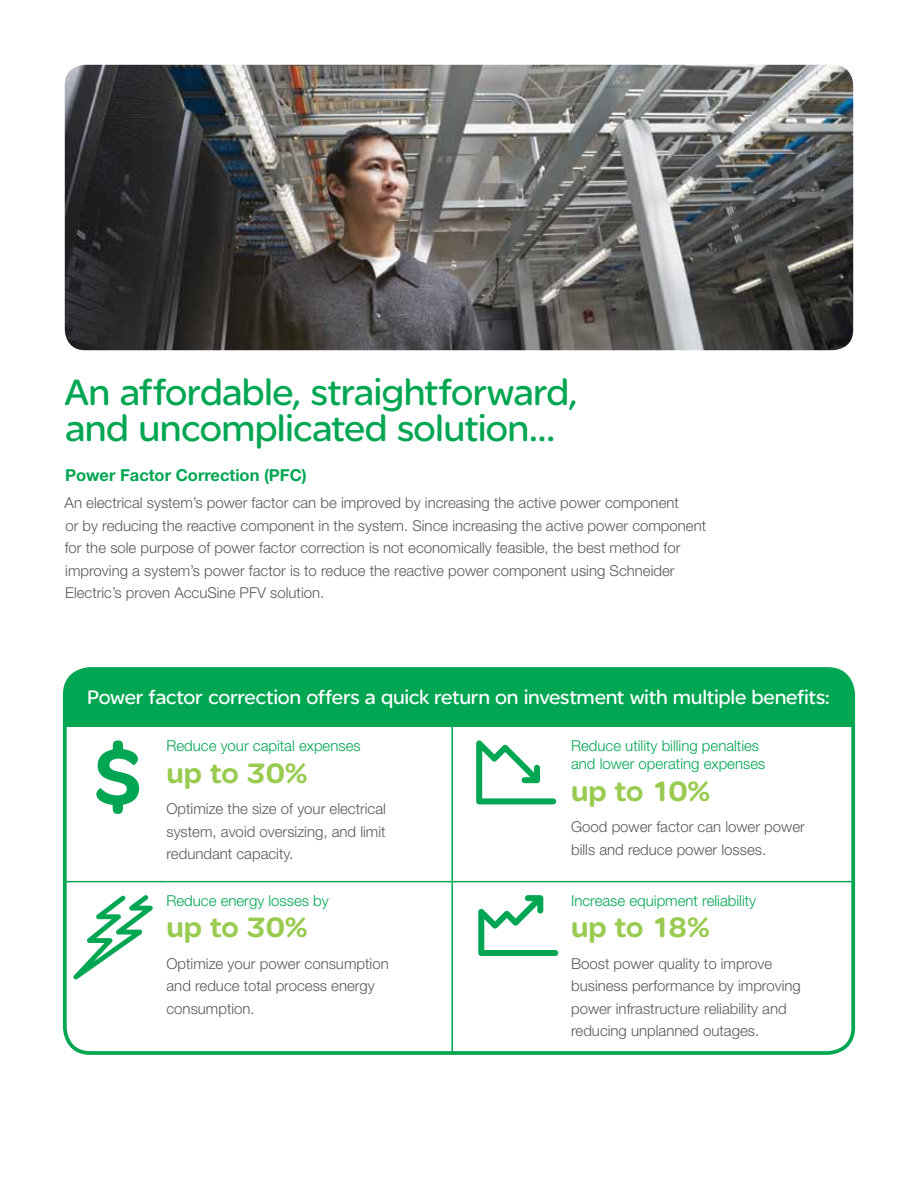
<style>
.page{position:relative;width:918px;height:1188px;background:#fff}
.page>*{position:absolute;margin:0;border:0;box-sizing:border-box;transform-origin:0 0}
.t1{font:39px/36px "SE Optimist";letter-spacing:-.02em;color:#00a651}
.t2{font:900 30px "SE Optimist";letter-spacing:-.005em;color:#98cb4f}
.t3{font:21px "SE Optimist";letter-spacing:-.015em;color:#fff}
.t4{font:700 16.5px "Helvetica Neue LT Std";color:#00a651}
.t5{font:300 15px/22.5px "Helvetica Neue LT Std";color:#58595b}
.t6{font:300 15px/18px "Helvetica Neue LT Std";color:#00a651}
</style>
<div class="page">
<img style="left:65px;top:65px;width:788px;height:285px">
<div style="left:65px;top:669px;width:788px;height:58px;background:#00a651"></div>
<hr style="left:65px;top:881px;width:102px;height:1px;background:#00a651">
<hr style="left:166px;top:881px;width:286px;height:1px;background:#00a651">
<hr style="left:452px;top:881px;width:119px;height:1px;background:#00a651">
<hr style="left:571px;top:881px;width:282px;height:1px;background:#00a651">
<hr style="left:452px;top:727px;width:1px;height:154px;background:#00a651">
<hr style="left:452px;top:882px;width:1px;height:171px;background:#00a651">
<svg style="left:96px;top:740px;width:43px;height:74px"></svg>
<svg style="left:476px;top:740px;width:80px;height:64px"></svg>
<svg style="left:73px;top:895px;width:80px;height:85px"></svg>
<svg style="left:478px;top:895px;width:80px;height:61px"></svg>
<div style="left:63px;top:667px;width:792px;height:388px;border:4px solid #00a651;border-radius:26px"></div>
<h1 class="t1" style="left:64px;top:374px;width:515px">An affordable, straightforward, and uncomplicated solution…</h1>
<p class="t4" style="left:65px;top:465px;width:243px">Power Factor Correction (PFC)</p>
<p class="t5" style="left:65px;top:491px;width:643px">An electrical system’s power factor can be improved by increasing the active power component<br>or by reducing the reactive component in the system. Since increasing the active power component for the sole purpose of power factor correction is not economically feasible, the best method for improving a system’s power factor is to reduce the reactive power component using Schneider Electric’s proven AccuSine PFV solution.</p>
<h3 class="t3" style="left:87px;top:686px;width:744px">Power factor correction offers a quick return on investment with multiple benefits:</h3>
<p class="t6" style="left:166px;top:737px;width:196px">Reduce your capital expenses</p>
<h2 class="t2" style="left:166px;top:756px;width:142px">up to 30%</h2>
<p class="t5" style="left:166px;top:797px;width:221px;text-align:justify">Optimize the size of your electrical system, avoid oversizing, and limit redundant capacity.</p>
<p class="t6" style="left:571px;top:737px;width:196px">Reduce utility billing penalties and lower operating expenses</p>
<h2 class="t2" style="left:571px;top:774px;width:140px">up to 10%</h2>
<p class="t5" style="left:571px;top:815px;width:235px">Good power factor can lower power bills and reduce power losses.</p>
<p class="t6" style="left:166px;top:891px;width:164px">Reduce energy losses by</p>
<h2 class="t2" style="left:166px;top:910px;width:142px">up to 30%</h2>
<p class="t5" style="left:166px;top:952px;width:224px">Optimize your power consumption and reduce total process energy consumption.</p>
<p class="t6" style="left:571px;top:891px;width:187px">Increase equipment reliability</p>
<h2 class="t2" style="left:571px;top:910px;width:140px">up to 18%</h2>
<p class="t5" style="left:571px;top:952px;width:231px">Boost power quality to improve business performance by improving power infrastructure reliability and reducing unplanned outages.</p>
</div>
